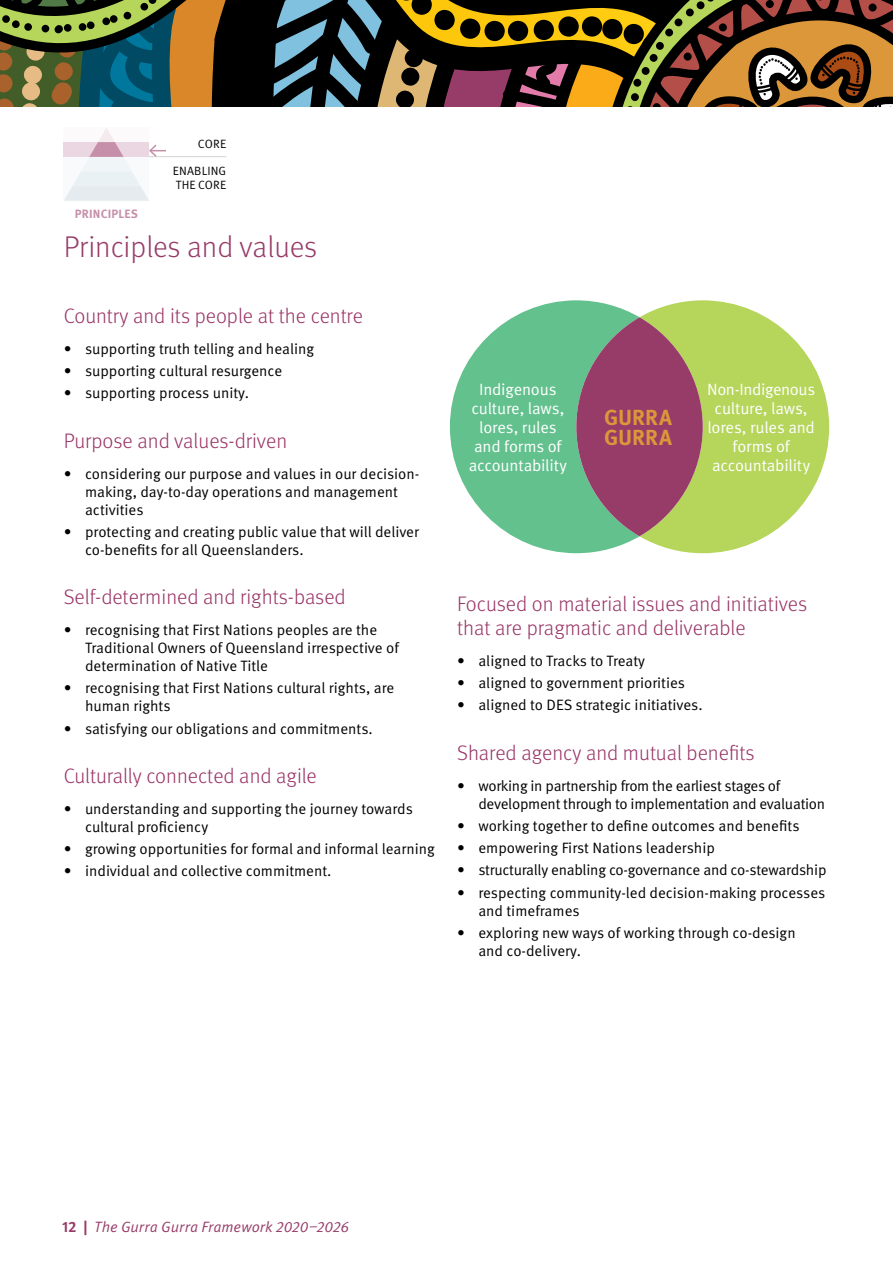
<style>
.page{position:relative;width:893px;height:1263px;background:#fff}
.page>*{position:absolute;margin:0;border:0;box-sizing:border-box;transform-origin:0 0}
.t1{font:300 30px "Meta OT";color:#973c69}
.t2{font:700 21.75px/19px "Meta OT";color:#db9739}
.t3{font:300 21px/24px "Meta OT";color:#936}
.t4{font:16.35px/19px "Meta OT Norm";letter-spacing:-.015em;color:#fff;text-align:center}
.t5{font:15px/18px "Meta OT Norm";color:#000}
.t6{font:15px/18px "Meta OT Norm";letter-spacing:-.02em;color:#000}
.t7{font:15px "Meta OT Norm Ita";color:#973c69}
.t8{font:12px/14.4px "Meta OT Norm";letter-spacing:.01em;color:#000}
.t9{font:700 12px "Meta OT";letter-spacing:.015em;color:#c690aa}
.s1{font-family:"Meta OT";font-weight:700}
</style>
<div class="page">
<svg style="left:0;top:0;width:893px;height:107px;background:#584c2c"></svg>
<hr style="left:64px;top:156px;width:162px;height:1px;background:#d1d3d4">
<svg style="left:64px;top:128px;width:102px;height:73px"></svg>
<svg style="left:450px;top:300px;width:189px;height:253px;fill:#63c18e"></svg>
<svg style="left:639px;top:300px;width:190px;height:253px;fill:#b5d55b"></svg>
<div style="left:576px;top:317px;width:127px;height:219px;background:#973c69;border-radius:50%"></div>
<p class="t9" style="left:75px;top:207px;width:65px">PRINCIPLES</p>
<p class="t8" style="left:198px;top:137px;width:30px">CORE</p>
<p class="t8" style="left:173px;top:164px;width:55px">ENABLING<br>THE CORE</p>
<h1 class="t1" style="left:64px;top:229px;width:255px">Principles and values</h1>
<h3 class="t3" style="left:64px;top:304px;width:301px">Country and its people at the centre</h3>
<p class="t5" style="left:64px;top:340px;width:252px">• supporting truth telling and healing</p>
<p class="t5" style="left:64px;top:362px;width:220px">• supporting cultural resurgence</p>
<p class="t5" style="left:64px;top:384px;width:187px">• supporting process unity.</p>
<h3 class="t3" style="left:64px;top:429px;width:225px">Purpose and values-driven</h3>
<p class="t5" style="left:85px;top:465px;width:336px;text-indent:-21px">• considering our purpose and values in our decision&shy;making, day-to-day operations and management activities</p>
<p class="t5" style="left:85px;top:523px;width:335px;text-indent:-21px">• protecting and creating public value that will deliver co-benefits for all Queenslanders.</p>
<h3 class="t3" style="left:64px;top:585px;width:283px">Self-determined and rights-based</h3>
<p class="t5" style="left:85px;top:621px;width:315px;text-indent:-21px">• recognising that First Nations peoples are the<br>Traditional Owners of Queensland irrespective of determination of Native Title</p>
<p class="t5" style="left:85px;top:679px;width:311px;text-indent:-21px">• recognising that First Nations cultural rights, are human rights</p>
<p class="t5" style="left:64px;top:720px;width:311px">• satisfying our obligations and commitments.</p>
<h3 class="t3" style="left:64px;top:764px;width:255px">Culturally connected and agile</h3>
<p class="t5" style="left:85px;top:800px;width:329px;text-indent:-21px">• understanding and supporting the journey towards cultural proficiency</p>
<p class="t5" style="left:64px;top:840px;width:372px">• growing opportunities for formal and informal learning</p>
<p class="t5" style="left:64px;top:862px;width:269px">• individual and collective commitment.</p>
<p class="t4" style="left:469px;top:380px;width:100px">Indigenous culture, laws, lores, rules and forms of accountability</p>
<h2 class="t2" style="left:604px;top:409px;width:69px">GURRA<br>GURRA</h2>
<p class="t4" style="left:707px;top:380px;width:110px">Non-Indigenous culture, laws, lores, rules and forms of accountability</p>
<h3 class="t3" style="left:457px;top:592px;width:351px">Focused on material issues and initiatives that are pragmatic and deliverable</h3>
<p class="t5" style="left:457px;top:652px;width:190px">• aligned to Tracks to Treaty</p>
<p class="t5" style="left:457px;top:674px;width:229px">• aligned to government priorities</p>
<p class="t5" style="left:457px;top:696px;width:247px">• aligned to DES strategic initiatives.</p>
<h3 class="t3" style="left:457px;top:741px;width:299px">Shared agency and mutual benefits</h3>
<p class="t6" style="left:478px;top:777px;width:348px;text-indent:-21px">• working in partnership from the earliest stages of development through to implementation and evaluation</p>
<p class="t5" style="left:457px;top:817px;width:344px">• working together to define outcomes and benefits</p>
<p class="t5" style="left:457px;top:839px;width:259px">• empowering First Nations leadership</p>
<p class="t6" style="left:457px;top:861px;width:371px">• structurally enabling co-governance and co-stewardship</p>
<p class="t5" style="left:478px;top:884px;width:349px;text-indent:-21px">• respecting community-led decision-making processes and timeframes</p>
<p class="t5" style="left:478px;top:924px;width:319px;text-indent:-21px">• exploring new ways of working through co-design and co-delivery.</p>
<p class="t7" style="left:62px;top:1218px;width:288px"><span class="s1">12 |</span> The Gurra Gurra Framework 2020–2026</p>
</div>
